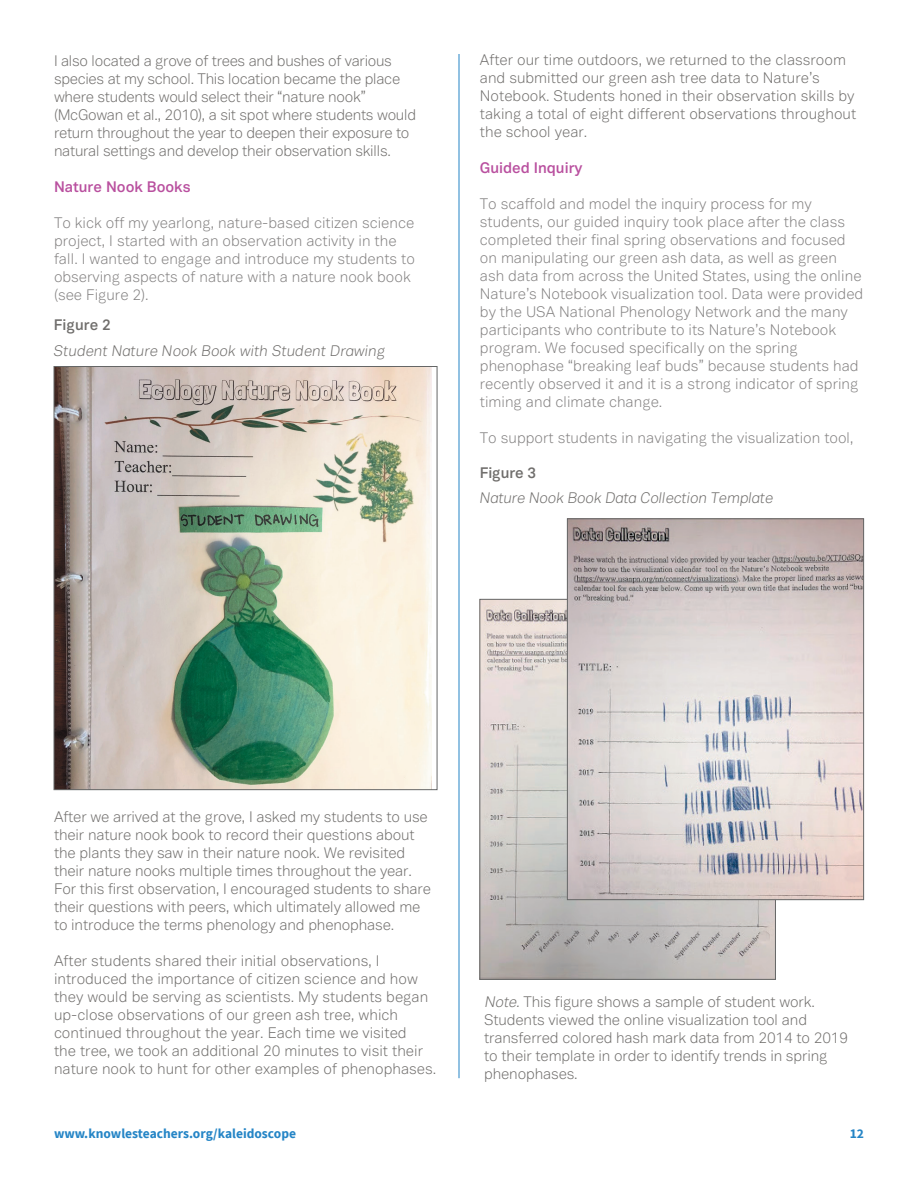
<style>
.page{position:relative;width:918px;height:1188px;background:#fff}
.page>*{position:absolute;margin:0;border:0;box-sizing:border-box;transform-origin:0 0}
.t1{font:300 15px/18px "Vaud";letter-spacing:-.01em;color:#706e6c}
.t2{font:300 15px/18px "Vaud";color:#838181}
.t3{font:italic 300 15px "Vaud";color:#706e6c}
.t4{font:600 15px "Vaud";color:#b9509f}
.t5{font:600 15px "Vaud";letter-spacing:-.005em;color:#706e6c}
.t6{font:700 13.5px "Source Sans Pro";color:#2585c6}
.s1{font-style:italic}
</style>
<div class="page">
<hr style="left:459px;top:54px;width:1px;height:1024px;background:#2585c6">
<img style="left:56px;top:368px;width:376px;height:420px">
<img style="left:482px;top:601px;width:292px;height:377px">
<img style="left:569px;top:520px;width:293px;height:378px">
<div style="left:567px;top:518px;width:297px;height:382px;border:1px solid #656666"></div>
<p class="t1" style="left:54px;top:51px;width:364px">I also located a grove of trees and bushes of various species at my school. This location became the place where students would select their “nature nook” (McGowan et al., 2010), a sit spot where students would return throughout the year to deepen their exposure to natural settings and develop their observation skills.</p>
<p class="t4" style="left:54px;top:177px;width:138px">Nature Nook Books</p>
<p class="t2" style="left:54px;top:213px;width:363px">To kick off my yearlong, nature-based citizen science project, I started with an observation activity in the fall. I wanted to engage and introduce my students to observing aspects of nature with a nature nook book (see Figure 2).</p>
<p class="t5" style="left:54px;top:316px;width:59px">Figure 2</p>
<p class="t3" style="left:54px;top:342px;width:333px">Student Nature Nook Book with Student Drawing</p>
<p class="t1" style="left:480px;top:51px;width:378px">After our time outdoors, we returned to the classroom and submitted our green ash tree data to Nature’s Notebook. Students honed in their observation skills by taking a total of eight different observations throughout the school year.</p>
<p class="t4" style="left:480px;top:158px;width:104px">Guided Inquiry</p>
<p class="t2" style="left:480px;top:195px;width:385px">To scaffold and model the inquiry process for my students, our guided inquiry took place after the class completed their final spring observations and focused on manipulating our green ash data, as well as green ash data from across the United States, using the online Nature’s Notebook visualization tool. Data were provided by the USA National Phenology Network and the many participants who contribute to its Nature’s Notebook program. We focused specifically on the spring phenophase “breaking leaf buds” because students had recently observed it and it is a strong indicator of spring timing and climate change.</p>
<p class="t2" style="left:480px;top:429px;width:375px">To support students in navigating the visualization tool,</p>
<p class="t5" style="left:480px;top:463px;width:58px">Figure 3</p>
<p class="t3" style="left:480px;top:489px;width:295px">Nature Nook Book Data Collection Template</p>
<p class="t1" style="left:54px;top:807px;width:378px">After we arrived at the grove, I asked my students to use their nature nook book to record their questions about the plants they saw in their nature nook. We revisited their nature nooks multiple times throughout the year.<br>For this first observation, I encouraged students to share their questions with peers, which ultimately allowed me to introduce the terms phenology and phenophase.</p>
<p class="t1" style="left:54px;top:951px;width:384px">After students shared their initial observations, I introduced the importance of citizen science and how they would be serving as scientists. My students began up-close observations of our green ash tree, which continued throughout the year. Each time we visited<br>the tree, we took an additional 20 minutes to visit their nature nook to hunt for other examples of phenophases.</p>
<p class="t1" style="left:484px;top:993px;width:365px"><span class="s1">Note.</span>This figure shows a sample of student work.<br>Students viewed the online visualization tool and transferred colored hash mark data from 2014 to 2019 to their template in order to identify trends in spring phenophases.</p>
<p class="t6" style="left:54px;top:1125px;width:244px">www.knowlesteachers.org/kaleidoscope</p>
<p class="t6" style="left:850px;top:1125px;width:16px">12</p>
</div>
